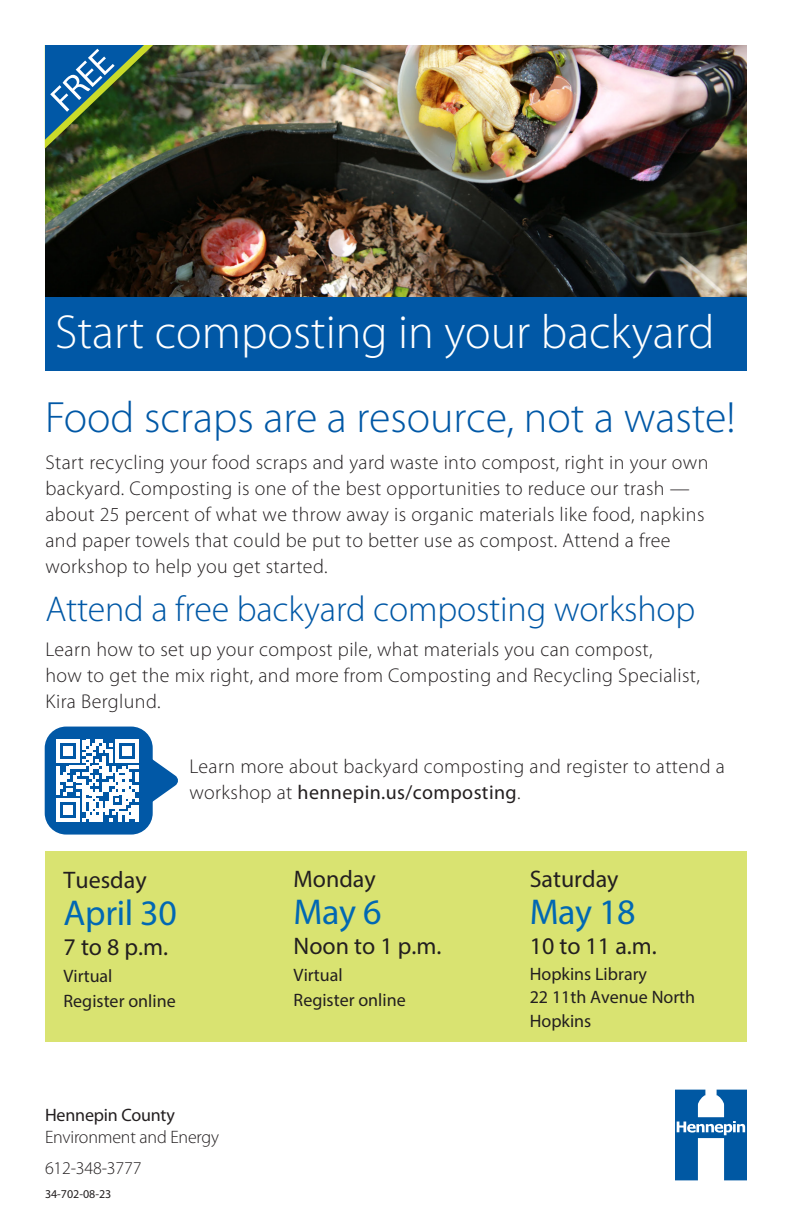
<style>
.page{position:relative;width:792px;height:1224px;background:#fff}
.page>*{position:absolute;margin:0;border:0;box-sizing:border-box;transform-origin:0 0}
.t1{font:300 48px "Myriad Pro";color:#fff}
.t2{font:300 44px "Myriad Pro";color:#0158a6}
.t3{font:300 36px "Myriad Pro";letter-spacing:-.005em;color:#0158a6}
.t4{font:36px "Myriad Pro";letter-spacing:-.01em;color:#0168b3}
.t5{font:36px "Myriad Pro";color:#fff}
.t6{font:24px "Myriad Pro";color:#231f20}
.t7{font:300 20px/26px "Myriad Pro";letter-spacing:.02em;color:#231f20}
.Box__Header{font:18px/24.8px "Myriad Pro";color:#231f20}
.Box__Header-2{font:300 18px "Myriad Pro";letter-spacing:-.01em;color:#231f20}
.t8{font:12px "Myriad Pro";color:#231f20}
.s1{font-weight:400}
</style>
<div class="page">
<img style="left:45px;top:45px;width:702px;height:253px">
<div style="left:45px;top:298px;width:702px;height:73px;background:#0158a6"></div>
<svg style="left:675px;top:1090px;width:72px;height:90px"></svg>
<div style="left:45px;top:852px;width:702px;height:190px;background:#d9e371"></div>
<svg style="left:45px;top:45px;width:108px;height:104px"></svg>
<div style="left:45px;top:727px;width:108px;height:108px;background:#0158a6;border-radius:22px"></div>
<svg style="left:57px;top:740px;width:121px;height:81px"></svg>
<p class="t5" style="left:43px;top:91px;width:72px;rotate:-44deg">FREE</p>
<p class="t1" style="left:55px;top:306px;width:661px">Start composting in your backyard</p>
<p class="t2" style="left:45px;top:393px;width:692px">Food scraps are a resource, not a waste!</p>
<p class="t7" style="left:45px;top:450px;width:664px">Start recycling your food scraps and yard waste into compost, right in your own backyard. Composting is one of the best opportunities to reduce our trash — about 25 percent of what we throw away is organic materials like food, napkins and paper towels that could be put to better use as compost. Attend a free workshop to help you get started.</p>
<p class="t3" style="left:45px;top:589px;width:651px">Attend a free backyard composting workshop</p>
<p class="t7" style="left:45px;top:637px;width:656px">Learn how to set up your compost pile, what materials you can compost,<br>how to get the mix right, and more from Composting and Recycling Specialist,<br>Kira Berglund.</p>
<p class="t7" style="left:189px;top:754px;width:537px">Learn more about backyard composting and register to attend a workshop at <span class="s1">hennepin.us/composting</span>.</p>
<p class="t6" style="left:64px;top:865px;width:85px">Tuesday</p>
<p class="t4" style="left:64px;top:890px;width:115px">April 30</p>
<p class="t6" style="left:64px;top:932px;width:106px">7 to 8 p.m.</p>
<p class="Box__Header" style="left:64px;top:964px;width:114px">Virtual<br>Register online</p>
<p class="t6" style="left:294px;top:864px;width:84px">Monday</p>
<p class="t4" style="left:294px;top:890px;width:89px">May 6</p>
<p class="t6" style="left:294px;top:931px;width:149px">Noon to 1 p.m.</p>
<p class="Box__Header" style="left:294px;top:963px;width:114px">Virtual<br>Register online</p>
<p class="t6" style="left:530px;top:864px;width:90px">Saturday</p>
<p class="t4" style="left:530px;top:889px;width:108px">May 18</p>
<p class="t6" style="left:530px;top:931px;width:129px">10 to 11 a.m.</p>
<p class="Box__Header" style="left:530px;top:962px;width:167px;line-height:23.4px">Hopkins Library<br>22 11th Avenue North<br>Hopkins</p>
<p class="Box__Header" style="left:45px;top:1103px;width:132px">Hennepin County</p>
<p class="Box__Header-2" style="left:45px;top:1128px;width:176px">Environment and Energy</p>
<p class="Box__Header-2" style="left:45px;top:1158px;width:98px">612-348-3777</p>
<p class="t8" style="left:45px;top:1187px;width:68px">34-702-08-23</p>
</div>
